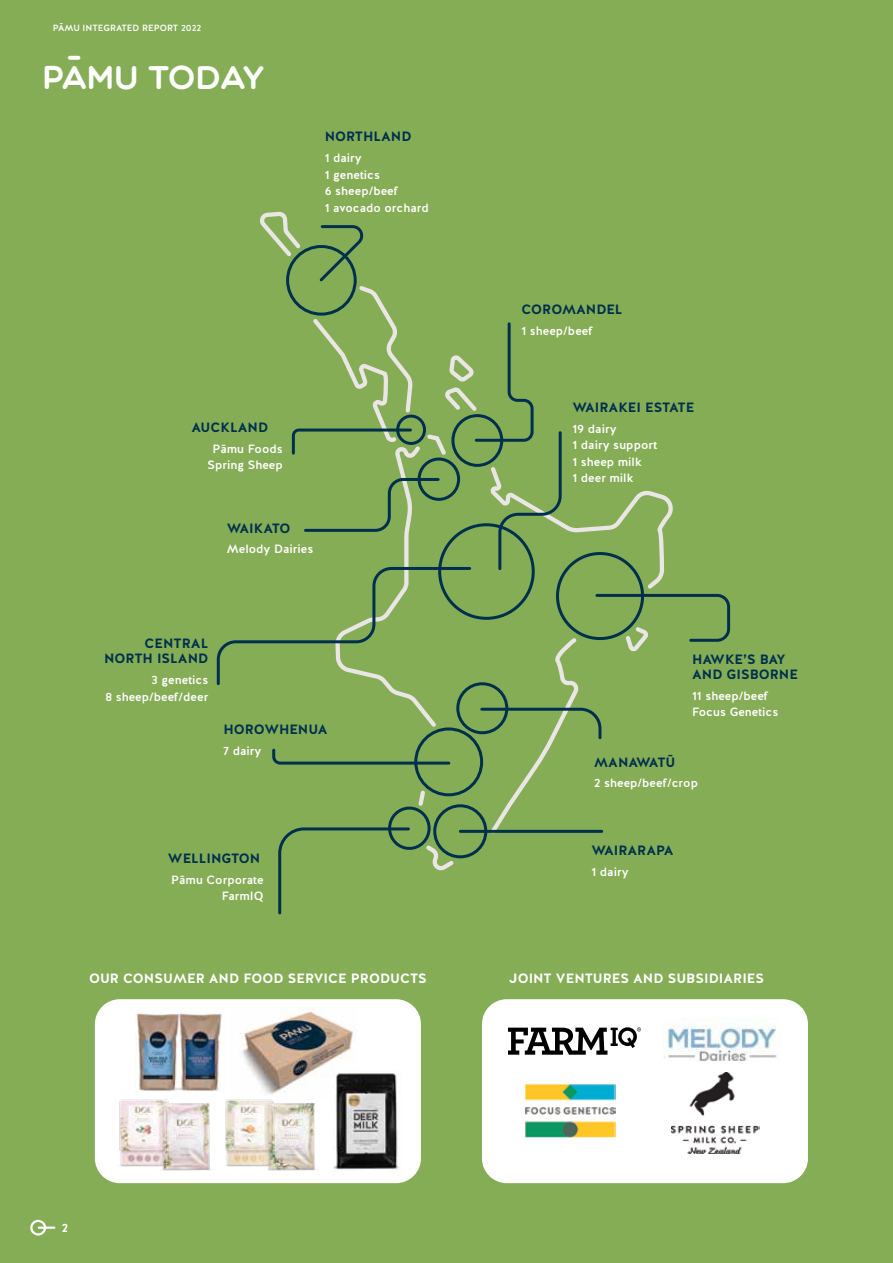
<style>
.page{position:relative;width:893px;height:1263px;background:#85ad56}
.page>*{position:absolute;margin:0;border:0;box-sizing:border-box;transform-origin:0 0}
.t1{font:33px "Multicolore";color:#fff}
.t2{font:700 13.5px/15px "Halis R";color:#00304d;text-align:right}
.t3{font:700 13.5px "Halis R";color:#fff}
.t4{font:700 13.5px "Halis R";letter-spacing:-.025em;color:#00304d}
.t5{font:500 12px/16.5px "Halis R";color:#fff}
.t6{font:700 12px "Halis R";color:#fff}
.t7{font:500 9px "Halis R";color:#fff}
</style>
<div class="page">
<div style="left:30px;top:1220px;width:16px;height:15px;border:2px solid #fff;border-radius:50%"></div>
<hr style="left:39px;top:1226px;width:15px;height:3px;background:#fff">
<svg style="left:216px;top:211px;width:515px;height:704px"></svg>
<div style="left:95px;top:999px;width:326px;height:184px;background:#fff;border-radius:25px"></div>
<div style="left:482px;top:999px;width:326px;height:184px;background:#fff;border-radius:25px"></div>
<img style="left:240px;top:1008px;width:114px;height:82px">
<img style="left:672px;top:1072px;width:87px;height:82px">
<svg style="left:508px;top:1027px;width:133px;height:28px"></svg>
<img style="left:525px;top:1084px;width:91px;height:53px">
<img style="left:663px;top:1018px;width:114px;height:43px">
<img style="left:119px;top:1092px;width:91px;height:79px">
<img style="left:210px;top:1090px;width:106px;height:81px">
<img style="left:135px;top:1012px;width:91px;height:80px">
<img style="left:332px;top:1070px;width:67px;height:100px">
<p class="t7" style="left:53px;top:22px;width:150px">PĀMU INTEGRATED REPORT 2022</p>
<h1 class="t1" style="left:67px;top:38px;width:17px">-</h1>
<h1 class="t1" style="left:43px;top:57px;width:223px">PAMU TODAY</h1>
<p class="t2" style="left:325px;top:129px;width:88px">NORTHLAND</p>
<p class="t5" style="left:325px;top:150px;width:106px">1 dairy<br>1 genetics<br>6 sheep/beef<br>1 avocado orchard</p>
<p class="t2" style="left:191px;top:420px;width:78px">AUCKLAND</p>
<p class="t5" style="left:207px;top:440px;width:77px;text-align:center">Pāmu Foods<br>Spring Sheep</p>
<p class="t4" style="left:227px;top:519px;width:65px">WAIKATO</p>
<p class="t5" style="left:227px;top:541px;width:88px">Melody Dairies</p>
<p class="t2" style="left:104px;top:636px;width:106px">CENTRAL<br>NORTH ISLAND</p>
<p class="t5" style="left:105px;top:672px;width:105px;text-align:right">3 genetics<br>8 sheep/beef/deer</p>
<p class="t2" style="left:223px;top:722px;width:106px">HOROWHENUA</p>
<p class="t5" style="left:223px;top:742px;width:40px">7 dairy</p>
<p class="t2" style="left:168px;top:851px;width:94px">WELLINGTON</p>
<p class="t5" style="left:171px;top:871px;width:94px;text-align:right">Pāmu Corporate<br>FarmIQ</p>
<p class="t2" style="left:521px;top:302px;width:103px">COROMANDEL</p>
<p class="t5" style="left:521px;top:323px;width:73px">1 sheep/beef</p>
<p class="t2" style="left:572px;top:400px;width:123px">WAIRAKEI ESTATE</p>
<p class="t5" style="left:572px;top:421px;width:86px">19 dairy<br>1 dairy support<br>1 sheep milk<br>1 deer milk</p>
<p class="t2" style="left:692px;top:652px;width:107px;text-align:left">HAWKE’S BAY<br>AND GISBORNE</p>
<p class="t5" style="left:692px;top:687px;width:88px">11 sheep/beef<br>Focus Genetics</p>
<p class="t2" style="left:594px;top:755px;width:83px">MANAWATŪ</p>
<p class="t5" style="left:594px;top:775px;width:105px">2 sheep/beef/crop</p>
<p class="t2" style="left:591px;top:843px;width:84px">WAIRARAPA</p>
<p class="t5" style="left:591px;top:864px;width:39px">1 dairy</p>
<p class="t3" style="left:89px;top:970px;width:339px">OUR CONSUMER AND FOOD SERVICE PRODUCTS</p>
<p class="t3" style="left:509px;top:970px;width:257px">JOINT VENTURES AND SUBSIDIARIES</p>
<p class="t6" style="left:62px;top:1220px;width:8px">2</p>
</div>
